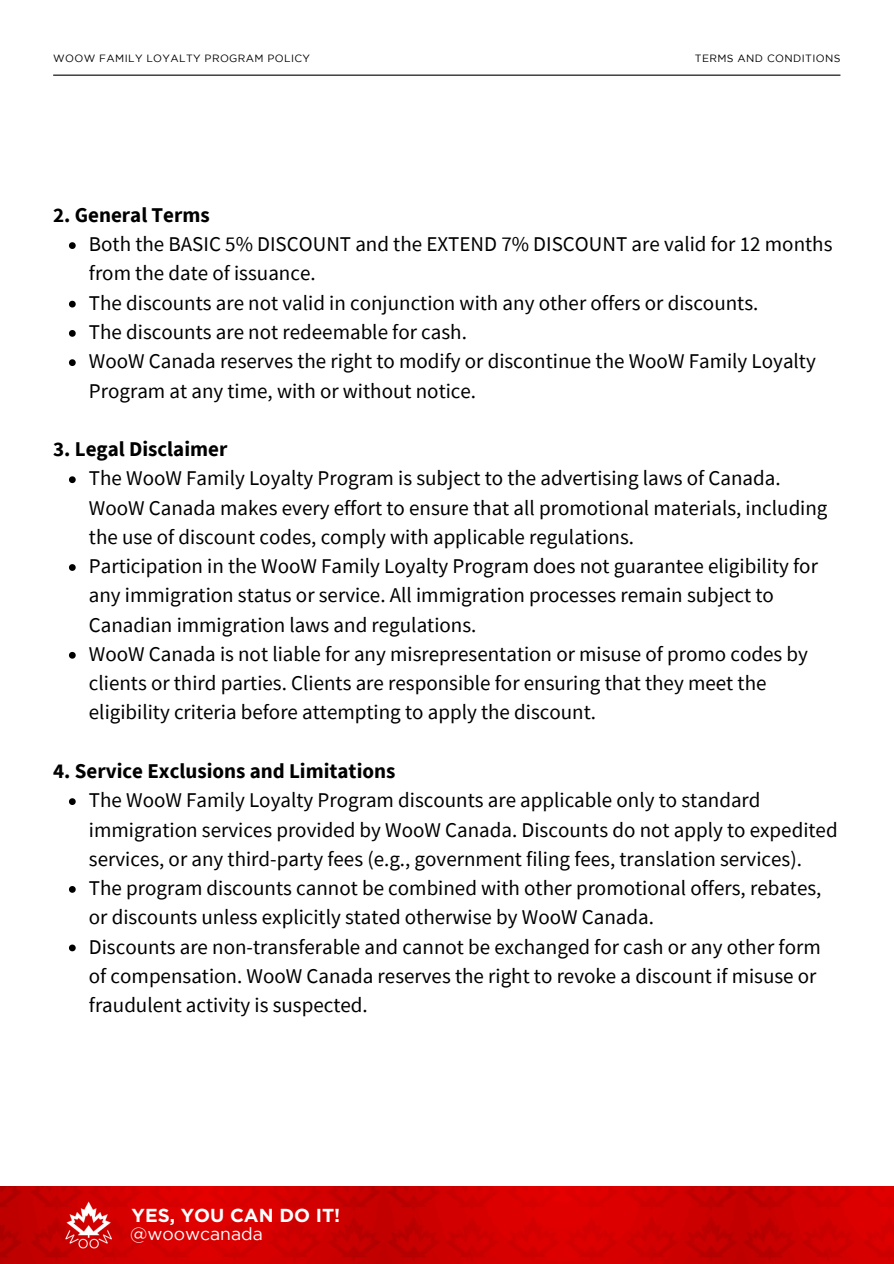
<style>
.page{position:relative;width:894px;height:1264px;background:#fff}
.page>*{position:absolute;margin:0;border:0;box-sizing:border-box;transform-origin:0 0}
.t1{font:21px/29.2px "Source Sans Pro";color:#000}
.t2{font:700 21px "Source Sans Pro";color:#000}
.t3{font:700 18.75px "Gotham";color:#fff}
.t4{font:17.55px "Gotham";color:#fff}
.t5{font:10.5px "Gotham";letter-spacing:.035em;color:#000}
</style>
<div class="page">
<img style="left:0;top:1186px;width:893px;height:77px">
<img style="left:57px;top:1195px;width:64px;height:58px">
<hr style="left:53px;top:75px;width:787px;height:1px;background:#000">
<svg style="left:69px;top:242px;width:7px;height:7px"></svg>
<svg style="left:69px;top:301px;width:7px;height:6px"></svg>
<svg style="left:69px;top:330px;width:7px;height:7px"></svg>
<svg style="left:69px;top:359px;width:7px;height:7px"></svg>
<svg style="left:69px;top:476px;width:7px;height:7px"></svg>
<svg style="left:69px;top:564px;width:7px;height:7px"></svg>
<svg style="left:69px;top:652px;width:7px;height:6px"></svg>
<svg style="left:69px;top:798px;width:7px;height:7px"></svg>
<svg style="left:69px;top:886px;width:7px;height:6px"></svg>
<svg style="left:69px;top:944px;width:7px;height:7px"></svg>
<p class="t5" style="left:53px;top:54px;width:258px">WOOW FAMILY LOYALTY PROGRAM POLICY</p>
<h1 class="t5" style="left:694px;top:54px;width:147px">TERMS AND CONDITIONS</h1>
<p class="t2" style="left:53px;top:201px;width:158px">2. General Terms</p>
<p class="t1" style="left:89px;top:229px;width:744px">Both the BASIC 5% DISCOUNT and the EXTEND 7% DISCOUNT are valid for 12 months from the date of issuance.</p>
<p class="t1" style="left:89px;top:288px;width:670px">The discounts are not valid in conjunction with any other offers or discounts.</p>
<h1 class="t1" style="left:89px;top:317px;width:379px">The discounts are not redeemable for cash.</h1>
<p class="t1" style="left:89px;top:346px;width:728px">WooW Canada reserves the right to modify or discontinue the WooW Family Loyalty<br>Program at any time, with or without notice.</p>
<p class="t2" style="left:53px;top:435px;width:176px">3. Legal Disclaimer</p>
<p class="t1" style="left:89px;top:463px;width:740px">The WooW Family Loyalty Program is subject to the advertising laws of Canada.<br>WooW Canada makes every effort to ensure that all promotional materials, including the use of discount codes, comply with applicable regulations.</p>
<p class="t1" style="left:89px;top:551px;width:730px">Participation in the WooW Family Loyalty Program does not guarantee eligibility for any immigration status or service. All immigration processes remain subject to<br>Canadian immigration laws and regulations.</p>
<p class="t1" style="left:89px;top:639px;width:720px">WooW Canada is not liable for any misrepresentation or misuse of promo codes by clients or third parties. Clients are responsible for ensuring that they meet the eligibility criteria before attempting to apply the discount.</p>
<h3 class="t2" style="left:53px;top:757px;width:343px">4. Service Exclusions and Limitations</h3>
<p class="t1" style="left:89px;top:785px;width:750px">The WooW Family Loyalty Program discounts are applicable only to standard immigration services provided by WooW Canada. Discounts do not apply to expedited services, or any third-party fees (e.g., government filing fees, translation services).</p>
<p class="t1" style="left:89px;top:873px;width:733px">The program discounts cannot be combined with other promotional offers, rebates, or discounts unless explicitly stated otherwise by WooW Canada.</p>
<h4 class="t1" style="left:89px;top:931px;width:733px">Discounts are non-transferable and cannot be exchanged for cash or any other form of compensation. WooW Canada reserves the right to revoke a discount if misuse or fraudulent activity is suspected.</h4>
<p class="t3" style="left:132px;top:1204px;width:210px">YES, YOU CAN DO IT!</p>
<p class="t4" style="left:130px;top:1227px;width:134px">@woowcanada</p>
</div>
